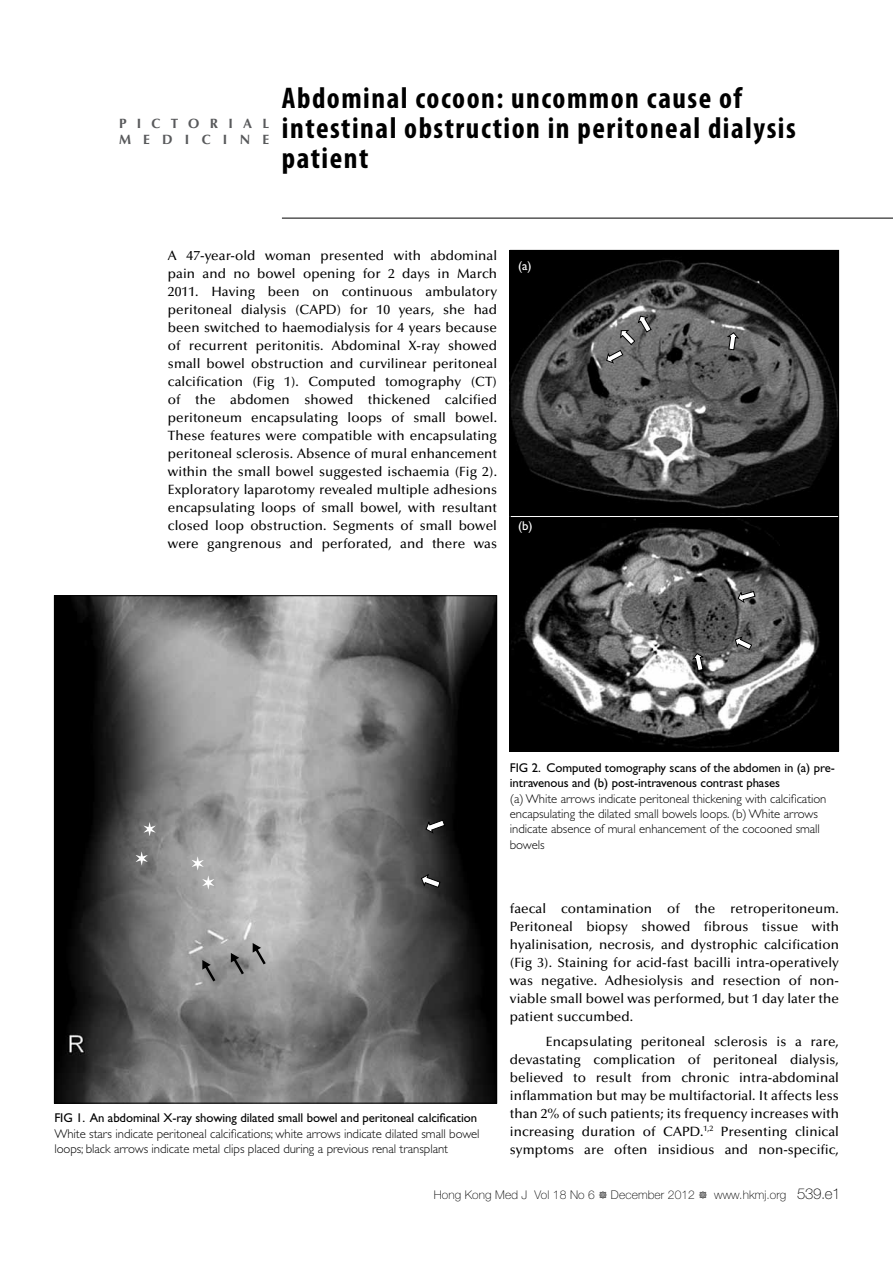
<style>
.page{position:relative;width:893px;height:1263px;background:#fff}
.page>*{position:absolute;margin:0;border:0;box-sizing:border-box;transform-origin:0 0}
.t1{font:700 condensed 30px/30px "Myriad Pro";letter-spacing:.05em;color:#000}
.t2{font:500 13.5px/18px "Optima";letter-spacing:.005em;color:#000;text-align:justify}
.t3{font:700 13.5px/16.2px "Optima";letter-spacing:.76em;color:#58595b}
.t4{font:300 12.75px/15.3px "Gill Sans";letter-spacing:-.005em;color:#000}
.t5{font:12.75px/15.3px "Gill Sans";letter-spacing:-.005em;color:#000}
.t6{font:12.75px "Gill Sans";color:#fff}
.t7{font:100 12px "Helvetica Neue";letter-spacing:.01em;color:#000}
.s1{font-family:"Type Embellishments One Let Plain";font-weight:400}
.s2{font-size:15px}
</style>
<div class="page">
<hr style="left:282px;top:218px;width:611px;height:1px;background:#000">
<img style="left:56px;top:597px;width:439px;height:504px">
<svg style="left:202px;top:960px;width:13px;height:21px"></svg>
<svg style="left:231px;top:953px;width:13px;height:21px"></svg>
<svg style="left:253px;top:943px;width:13px;height:21px"></svg>
<svg style="left:144px;top:822px;width:12px;height:14px"></svg>
<svg style="left:192px;top:856px;width:12px;height:14px"></svg>
<svg style="left:202px;top:876px;width:12px;height:13px"></svg>
<svg style="left:136px;top:851px;width:12px;height:14px"></svg>
<svg style="left:425px;top:819px;width:21px;height:15px"></svg>
<svg style="left:420px;top:874px;width:21px;height:14px"></svg>
<img style="left:512px;top:252px;width:325px;height:497px">
<svg style="left:606px;top:315px;width:46px;height:49px;background:#777"></svg>
<svg style="left:726px;top:332px;width:13px;height:19px"></svg>
<svg style="left:692px;top:653px;width:13px;height:18px"></svg>
<svg style="left:734px;top:636px;width:18px;height:14px"></svg>
<svg style="left:737px;top:591px;width:19px;height:12px"></svg>
<hr style="left:510px;top:516px;width:329px;height:1px;background:#fff">
<div style="left:510px;top:250px;width:329px;height:501px;border:1px solid #000"></div>
<p class="t3" style="left:119px;top:115px;width:152px">PICTORIAL<br>MEDICINE</p>
<h1 class="t1" style="left:282px;top:82px;width:515px">Abdominal cocoon: uncommon cause of intestinal obstruction in peritoneal dialysis patient</h1>
<p class="t2" style="left:168px;top:247px;width:331px">A 47-year-old woman presented with abdominal pain and no bowel opening for 2 days in March 2011. Having been on continuous ambulatory peritoneal dialysis (CAPD) for 10 years, she had been switched to haemodialysis for 4 years because of recurrent peritonitis. Abdominal X-ray showed small bowel obstruction and curvilinear peritoneal calcification (Fig 1). Computed tomography (CT) of the abdomen showed thickened calcified peritoneum encapsulating loops of small bowel.<br>These features were compatible with encapsulating peritoneal sclerosis. Absence of mural enhancement within the small bowel suggested ischaemia (Fig 2).<br>Exploratory laparotomy revealed multiple adhesions encapsulating loops of small bowel, with resultant closed loop obstruction. Segments of small bowel were gangrenous and perforated, and there was</p>
<p class="t6" style="left:518px;top:259px;width:15px">(a)</p>
<p class="t6" style="left:518px;top:518px;width:16px">(b)</p>
<p class="t5" style="left:54px;top:1110px;width:424px">FIG 1. An abdominal X-ray showing dilated small bowel and peritoneal calcification</p>
<p class="t4" style="left:54px;top:1125px;width:427px">White stars indicate peritoneal calcifications; white arrows indicate dilated small bowel loops; black arrows indicate metal clips placed during a previous renal transplant</p>
<p class="t5" style="left:510px;top:760px;width:327px">FIG 2. Computed tomography scans of the abdomen in (a) pre&shy;intravenous and (b) post-intravenous contrast phases</p>
<p class="t4" style="left:510px;top:791px;width:318px">(a) White arrows indicate peritoneal thickening with calcification encapsulating the dilated small bowels loops. (b) White arrows indicate absence of mural enhancement of the cocooned small bowels</p>
<p class="t2" style="left:510px;top:900px;width:331px">faecal contamination of the retroperitoneum.<br>Peritoneal biopsy showed fibrous tissue with hyalinisation, necrosis, and dystrophic calcification (Fig 3). Staining for acid-fast bacilli intra-operatively was negative. Adhesiolysis and resection of non&shy;viable small bowel was performed, but 1 day later the patient succumbed.</p>
<p class="t2" style="left:510px;top:1032px;width:331px;text-indent:36px">Encapsulating peritoneal sclerosis is a rare, devastating complication of peritoneal dialysis, believed to result from chronic intra-abdominal inflammation but may be multifactorial. It affects less than 2% of such patients; its frequency increases with increasing duration of CAPD.<sup>1,2</sup> Presenting clinical symptoms are often insidious and non-specific,</p>
<p class="t7" style="left:434px;top:1188px;width:408px">Hong Kong Med J Vol 18 No 6 <span class="s1">#</span> December 2012 <span class="s1">#</span> www.hkmj.org <span class="s2">539.e1</span></p>
</div>
